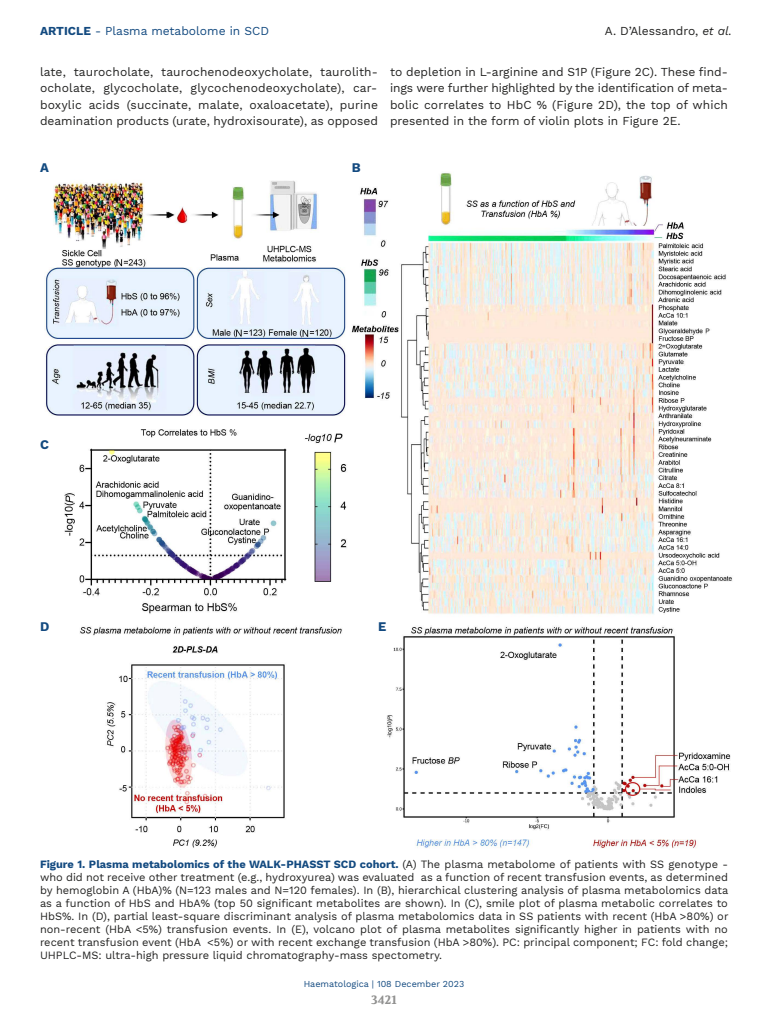
<style>
.page{position:relative;width:768px;height:1024px;background:#fff}
.page>*{position:absolute;margin:0;border:0;box-sizing:border-box;transform-origin:0 0}
.t1{font:700 13px "Work Sans";color:#134a80}
.t2{font:12px/16.5px "Work Sans";color:#222221;text-align:justify}
.t3{font:12px "Work Sans";color:#134a80}
.t4{font:700 12px "Volkhov";color:#919190}
.t5{font:11px/13px "Work Sans";color:#222221;text-align:justify}
.t6{font:9px "Work Sans";color:#134a80}
.s1{font-weight:700}
.s2{font-style:italic}
.s3{font-weight:700;color:#134a80}
</style>
<div class="page">
<img style="left:45px;top:173px;width:687px;height:675px">
<p class="t3" style="left:40px;top:24px;width:231px"><span class="s1">ARTICLE</span> - Plasma metabolome in SCD</p>
<p class="t2" style="left:605px;top:23px;width:129px">A. D’Alessandro, <span class="s2">et al.</span></p>
<p class="t2" style="left:40px;top:63px;width:339px">late, taurocholate, taurochenodeoxycholate, taurolith&shy;ocholate, glycocholate, glycochenodeoxycholate), car&shy;boxylic acids (succinate, malate, oxaloacetate), purine deamination products (urate, hydroxisourate), as opposed</p>
<p class="t2" style="left:390px;top:63px;width:340px">to depletion in L-arginine and S1P (Figure 2C). These find&shy;ings were further highlighted by the identification of meta&shy;bolic correlates to HbC % (Figure 2D), the top of which presented in the form of violin plots in Figure 2E.</p>
<p class="t1" style="left:40px;top:159px;width:10px">A</p>
<p class="t1" style="left:352px;top:159px;width:10px">B</p>
<p class="t1" style="left:40px;top:437px;width:10px">C</p>
<p class="t1" style="left:40px;top:619px;width:11px">D</p>
<p class="t1" style="left:378px;top:619px;width:10px">E</p>
<p class="t5" style="left:40px;top:858px;width:690px"><span class="s3">Figure 1. Plasma metabolomics of the WALK-PHASST SCD cohort.</span> (A) The plasma metabolome of patients with SS genotype - who did not receive other treatment (e.g., hydroxyurea) was evaluated as a function of recent transfusion events, as determined by hemoglobin A (HbA)% (N=123 males and N=120 females). In (B), hierarchical clustering analysis of plasma metabolomics data as a function of HbS and HbA% (top 50 significant metabolites are shown). In (C), smile plot of plasma metabolic correlates to HbS%. In (D), partial least-square discriminant analysis of plasma metabolomics data in SS patients with recent (HbA &gt;80%) or non-recent (HbA &lt;5%) transfusion events. In (E), volcano plot of plasma metabolites significantly higher in patients with no recent transfusion event (HbA &lt;5%) or with recent exchange transfusion (HbA &gt;80%). PC: principal component; FC: fold change; UHPLC-MS: ultra-high pressure liquid chromatography-mass spectometry.</p>
<p class="t6" style="left:304px;top:978px;width:162px">Haematologica | 108 December 2023</p>
<p class="t4" style="left:371px;top:992px;width:27px">3421</p>
</div>
